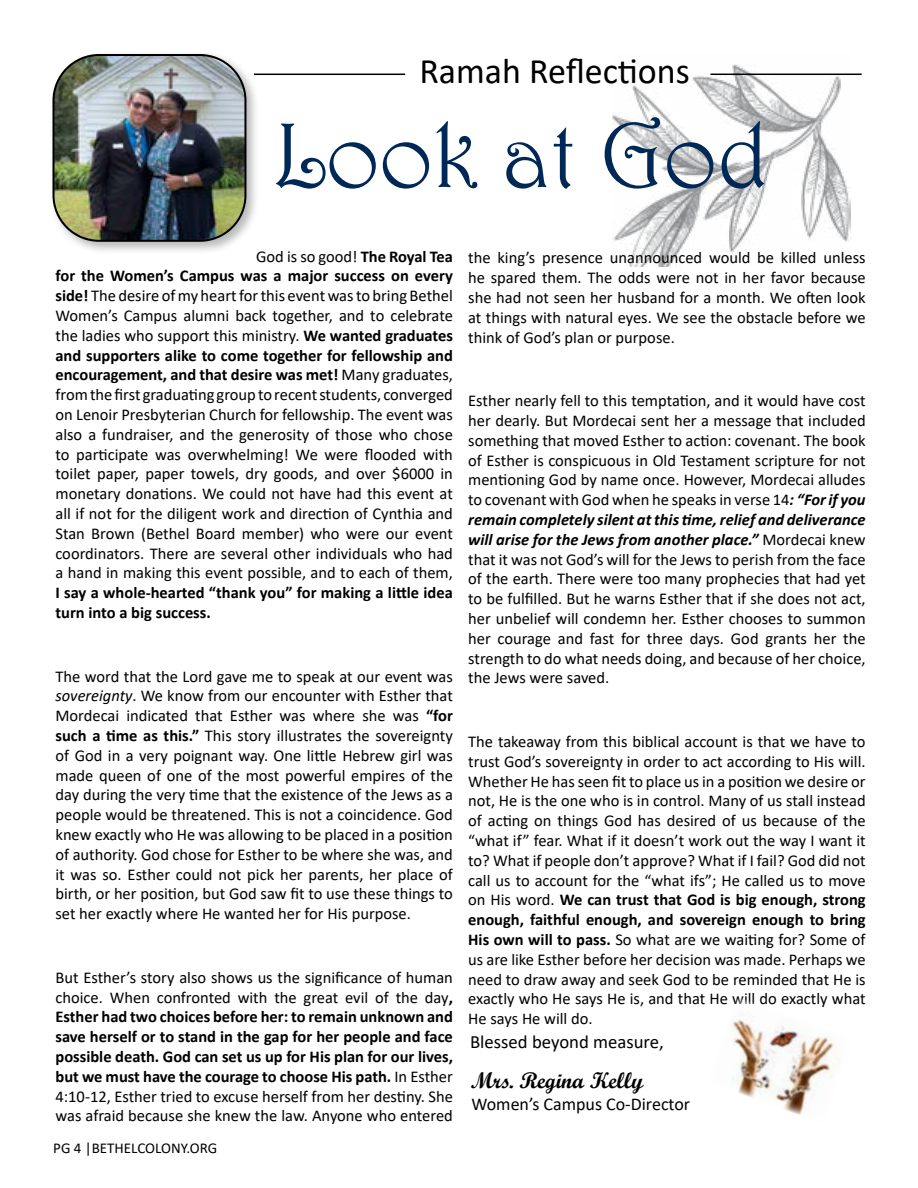
<style>
.page{position:relative;width:918px;height:1188px;background:#fff}
.page>*{position:absolute;margin:0;border:0;box-sizing:border-box;transform-origin:0 0}
.t1{font:93px "Harrington";color:#002856}
.t2{font:36px "Calibri";color:#000}
.t3{font:22.5px "Script MT Bold";color:#000}
.t4{font:18.75px "Calibri";color:#000}
.t5{font:18px "Calibri";color:#000}
.t6{font:16.5px/19.8px "Calibri";color:#000;text-align:justify}
.t7{font:700 16.5px/19.8px "Calibri";color:#000}
.t8{font:15px "Calibri";color:#000}
.s1{font-weight:700}
.s2{font-style:italic}
.s3{font-weight:700;font-style:italic}
</style>
<div class="page">
<img style="left:613px;top:64px;width:237px;height:202px">
<div style="left:49px;top:51px;width:210px;height:204px;background:#000;opacity:.28"></div>
<img style="left:54px;top:55px;width:191px;height:186px">
<div style="left:53px;top:54px;width:193px;height:188px;border:2px solid #000;border-radius:46px"></div>
<img style="left:732px;top:1019px;width:109px;height:96px">
<hr style="left:710px;top:74px;width:152px;height:1px;background:#000">
<hr style="left:254px;top:74px;width:151px;height:1px;background:#000">
<h2 class="t2" style="left:419px;top:46px;width:272px">Ramah Reflections</h2>
<h1 class="t1" style="left:273px;top:99px;width:498px">Look at God</h1>
<p class="t6" style="left:55px;top:246px;width:399px;text-indent:201px">God is so good! <span class="s1">The Royal Tea for the Women’s Campus was a major success on every side!</span> The desire of my heart for this event was to bring Bethel Women’s Campus alumni back together, and to celebrate the ladies who support this ministry. <span class="s1">We wanted graduates and supporters alike to come together for fellowship and encouragement, and that desire was met!</span> Many graduates, from the first graduating group to recent students, converged on Lenoir Presbyterian Church for fellowship. The event was also a fundraiser, and the generosity of those who chose to participate was overwhelming! We were flooded with toilet paper, paper towels, dry goods, and over $6000 in monetary donations. We could not have had this event at all if not for the diligent work and direction of Cynthia and Stan Brown (Bethel Board member) who were our event coordinators. There are several other individuals who had a hand in making this event possible, and to each of them,</p>
<p class="t7" style="left:55px;top:583px;width:399px">I say a whole-hearted “thank you” for making a little idea turn into a big success.</p>
<p class="t6" style="left:55px;top:666px;width:399px">The word that the Lord gave me to speak at our event was <span class="s2">sovereignty</span>. We know from our encounter with Esther that Mordecai indicated that Esther was where she was <span class="s1">“for such a time as this.”</span> This story illustrates the sovereignty of God in a very poignant way. One little Hebrew girl was made queen of one of the most powerful empires of the day during the very time that the existence of the Jews as a people would be threatened. This is not a coincidence. God knew exactly who He was allowing to be placed in a position of authority. God chose for Esther to be where she was, and it was so. Esther could not pick her parents, her place of birth, or her position, but God saw fit to use these things to set her exactly where He wanted her for His purpose.</p>
<p class="t6" style="left:55px;top:967px;width:399px">But Esther’s story also shows us the significance of human choice. When confronted with the great evil of the day<span class="s1">, Esther had two choices before her: to remain unknown and save herself or to stand in the gap for her people and face possible death. God can set us up for His plan for our lives, but we must have the courage to choose His path.</span> In Esther 4:10-12, Esther tried to excuse herself from her destiny. She was afraid because she knew the law. Anyone who entered</p>
<p class="t8" style="left:53px;top:1138px;width:166px">PG 4 |BETHELCOLONY.ORG</p>
<p class="t6" style="left:468px;top:248px;width:399px">the king’s presence unannounced would be killed unless he spared them. The odds were not in her favor because she had not seen her husband for a month. We often look at things with natural eyes. We see the obstacle before we think of God’s plan or purpose.</p>
<p class="t6" style="left:468px;top:390px;width:399px">Esther nearly fell to this temptation, and it would have cost her dearly. But Mordecai sent her a message that included something that moved Esther to action: covenant. The book of Esther is conspicuous in Old Testament scripture for not mentioning God by name once. However, Mordecai alludes to covenant with God when he speaks in verse 14<span class="s3">: “For if you remain completely silent at this time, relief and deliverance will arise for the Jews from another place.”</span> Mordecai knew that it was not God’s will for the Jews to perish from the face of the earth. There were too many prophecies that had yet to be fulfilled. But he warns Esther that if she does not act, her unbelief will condemn her. Esther chooses to summon her courage and fast for three days. God grants her the strength to do what needs doing, and because of her choice, the Jews were saved.</p>
<p class="t6" style="left:468px;top:731px;width:399px">The takeaway from this biblical account is that we have to trust God’s sovereignty in order to act according to His will.<br>Whether He has seen fit to place us in a position we desire or not, He is the one who is in control. Many of us stall instead of acting on things God has desired of us because of the “what if” fear. What if it doesn’t work out the way I want it to? What if people don’t approve? What if I fail? God did not call us to account for the “what ifs”; He called us to move on His word. <span class="s1">We can trust that God is big enough, strong enough, faithful enough, and sovereign enough to bring His own will to pass.</span> So what are we waiting for? Some of us are like Esther before her decision was made. Perhaps we need to draw away and seek God to be reminded that He is exactly who He says He is, and that He will do exactly what He says He will do.</p>
<p class="t4" style="left:470px;top:1029px;width:195px">Blessed beyond measure,</p>
<h3 class="t3" style="left:471px;top:1067px;width:174px">Mrs. Regina Kelly</h3>
<p class="t5" style="left:472px;top:1091px;width:220px">Women’s Campus Co-Director</p>
</div>
